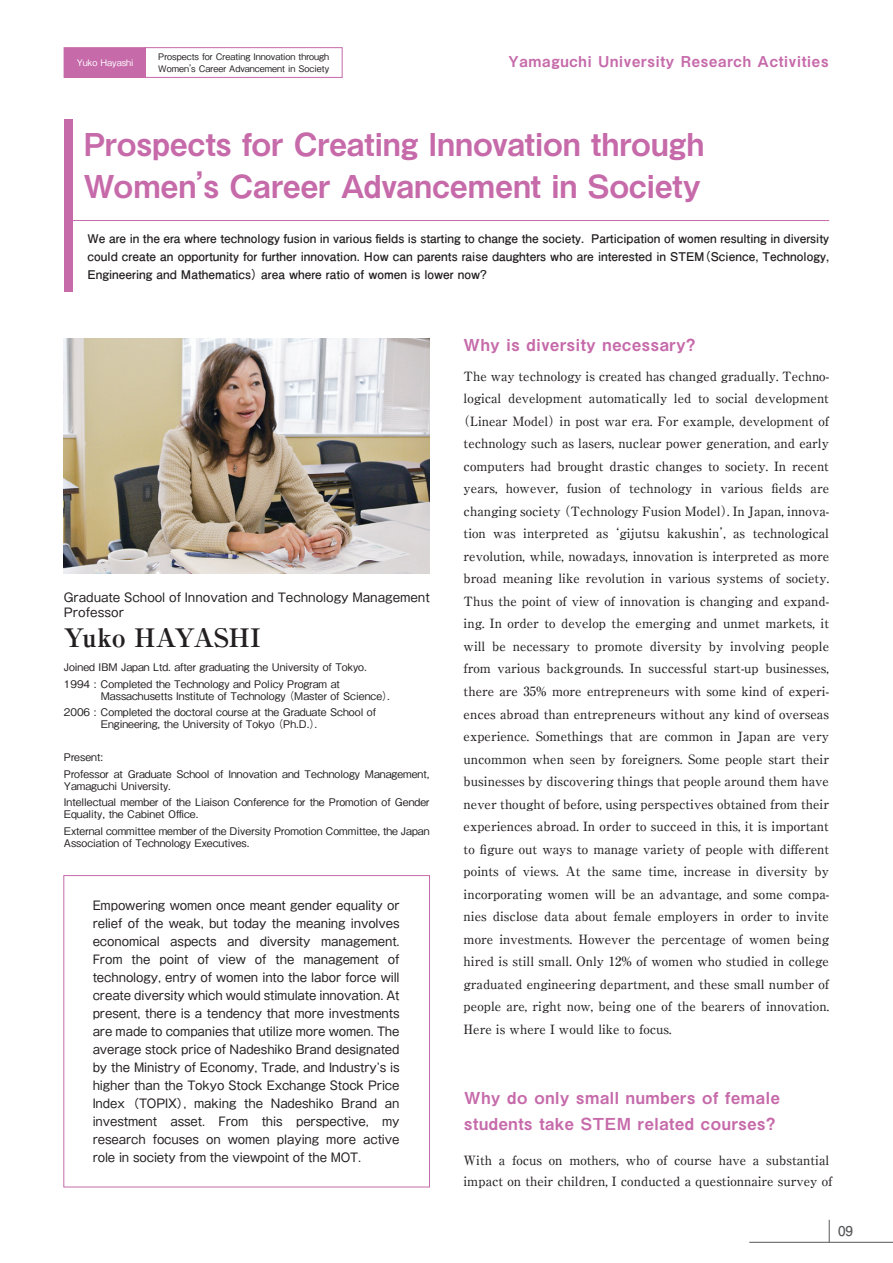
<style>
.page{position:relative;width:893px;height:1263px;background:#fff}
.page>*{position:absolute;margin:0;border:0;box-sizing:border-box;transform-origin:0 0}
.t1{font:31.5px/42px "Midashi Go Pro MB31";letter-spacing:.005em;color:#c66aaa}
.t2{font:700 expanded 25.5px "Ryumin Pro";letter-spacing:-.005em;color:#231f20}
.t3{font:16.5px/25.5px "Midashi Go Pro MB31";letter-spacing:.04em;color:#c66aaa}
.t4{font:15px "Midashi Go Pro MB31";letter-spacing:.05em;color:#c66aaa}
.t5{font:700 13.5px "Futo Go B101 Pro";color:#57585a}
.t6{font:500 12.75px/21.8px "Ryumin Pro";color:#231f20}
.t7{font:12px/18px "Gothic MB101 Pr 6 N";letter-spacing:-.01em;color:#231f20;text-align:justify}
.t8{font:700 12px/18px "Futo Go B101 Pro";color:#231f20;text-align:justify}
.t9{font:12px/15px "Gothic MB101 Pro";letter-spacing:-.01em;color:#231f20}
.t10{font:500 10.5px/16.5px "Gothic BBB Pro";color:#231f20}
.t11{font:500 9px/12px "Gothic BBB Pro";color:#231f20}
.t12{font:500 9px "Gothic BBB Pro";color:#fff}
</style>
<div class="page">
<img style="left:64px;top:339px;width:366px;height:235px">
<div style="left:64px;top:120px;width:8px;height:172px;background:#c66aaa"></div>
<hr style="left:70px;top:220px;width:759px;height:1px;background:#c66aaa">
<div style="left:63px;top:875px;width:367px;height:312px;border:1px solid #c66aaa"></div>
<div style="left:64px;top:48px;width:81px;height:29px;background:#c66aaa"></div>
<div style="left:64px;top:47px;width:82px;height:31px;border:1px solid #c66aaa"></div>
<div style="left:145px;top:47px;width:198px;height:31px;border:1px solid #c66aaa"></div>
<hr style="left:749px;top:1242px;width:144px;height:1px;background:#57585a">
<svg style="left:829px;top:1220px;width:1px;height:22px"></svg>
<p class="t12" style="left:77px;top:55px;width:58px">Yuko Hayashi</p>
<p class="t11" style="left:158px;top:50px;width:173px">Prospects for Creating Innovation through<br>Women’s Career Advancement in Society</p>
<p class="t4" style="left:508px;top:50px;width:322px">Yamaguchi University Research Activities</p>
<p class="t1" style="left:84px;top:119px;width:622px">Prospects for Creating Innovation through<br>Women’s Career Advancement in Society</p>
<p class="t8" style="left:88px;top:228px;width:743px">We are in the era where technology fusion in various fields is starting to change the society. Participation of women resulting in diversity could create an opportunity for further innovation. How can parents raise daughters who are interested in STEM（Science, Technology, Engineering and Mathematics）area where ratio of women is lower now?</p>
<p class="t9" style="left:64px;top:588px;width:368px">Graduate School of Innovation and Technology Management<br>Professor</p>
<p class="t2" style="left:64px;top:617px;width:199px">Yuko HAYASHI</p>
<p class="t10" style="left:64px;top:658px;width:305px">Joined IBM Japan Ltd. after graduating the University of Tokyo.<br>1994 : Completed the Technology and Policy Program at</p>
<p class="t10" style="left:64px;top:686px;width:330px">　　　 Massachusetts Institute of Technology （Master of Science）.<br>2006 : Completed the doctoral course at the Graduate School of</p>
<p class="t10" style="left:64px;top:715px;width:258px">　　　 Engineering, the University of Tokyo （Ph.D.）.</p>
<p class="t10" style="left:64px;top:748px;width:367px">Present:<br>Professor at Graduate School of Innovation and Technology Management,</p>
<p class="t10" style="left:64px;top:776px;width:367px">Yamaguchi University.<br>Intellectual member of the Liaison Conference for the Promotion of Gender</p>
<p class="t10" style="left:64px;top:805px;width:367px">Equality, the Cabinet Office.<br>External committee member of the Diversity Promotion Committee, the Japan</p>
<p class="t10" style="left:64px;top:833px;width:187px">Association of Technology Executives.</p>
<p class="t7" style="left:93px;top:896px;width:308px">Empowering women once meant gender equality or relief of the weak, but today the meaning involves economical aspects and diversity management.<br>From the point of view of the management of technology, entry of women into the labor force will create diversity which would stimulate innovation. At present, there is a tendency that more investments are made to companies that utilize more women. The average stock price of Nadeshiko Brand designated by the Ministry of Economy, Trade, and Industryʼs is higher than the Tokyo Stock Exchange Stock Price Index （TOPIX）, making the Nadeshiko Brand an investment asset. From this perspective, my research focuses on women playing more active role in society from the viewpoint of the MOT.</p>
<p class="t3" style="left:464px;top:330px;width:233px">Why is diversity necessary?</p>
<p class="t6" style="left:464px;top:364px;width:367px">The way technology is created has changed gradually. Techno-</p>
<p class="t6" style="left:464px;top:387px;width:367px">logical development automatically led to social development</p>
<p class="t6" style="left:457px;top:409px;width:373px">（Linear Model）in post war era. For example, development of</p>
<p class="t6" style="left:464px;top:432px;width:367px">technology such as lasers, nuclear power generation, and early</p>
<p class="t6" style="left:464px;top:454px;width:367px">computers had brought drastic changes to society. In recent</p>
<p class="t6" style="left:464px;top:477px;width:367px">years, however, fusion of technology in various fields are</p>
<p class="t6" style="left:464px;top:499px;width:367px">changing society （Technology Fusion Model）. In Japan, innova-</p>
<p class="t6" style="left:464px;top:522px;width:367px">tion was interpreted as ‘gijutsu kakushin’, as technological</p>
<p class="t6" style="left:464px;top:544px;width:367px">revolution, while, nowadays, innovation is interpreted as more</p>
<p class="t6" style="left:464px;top:567px;width:367px">broad meaning like revolution in various systems of society.</p>
<p class="t6" style="left:464px;top:589px;width:367px">Thus the point of view of innovation is changing and expand-</p>
<p class="t6" style="left:464px;top:612px;width:367px">ing. In order to develop the emerging and unmet markets, it</p>
<p class="t6" style="left:464px;top:634px;width:367px">will be necessary to promote diversity by involving people</p>
<p class="t6" style="left:464px;top:657px;width:367px">from various backgrounds. In successful start-up businesses,</p>
<p class="t6" style="left:464px;top:679px;width:367px">there are 35% more entrepreneurs with some kind of experi-</p>
<p class="t6" style="left:464px;top:702px;width:367px">ences abroad than entrepreneurs without any kind of overseas</p>
<p class="t6" style="left:464px;top:724px;width:367px">experience. Somethings that are common in Japan are very</p>
<p class="t6" style="left:464px;top:747px;width:367px">uncommon when seen by foreigners. Some people start their</p>
<p class="t6" style="left:464px;top:769px;width:367px">businesses by discovering things that people around them have</p>
<p class="t6" style="left:464px;top:792px;width:367px">never thought of before, using perspectives obtained from their</p>
<p class="t6" style="left:464px;top:814px;width:367px">experiences abroad. In order to succeed in this, it is important</p>
<p class="t6" style="left:464px;top:837px;width:367px">to figure out ways to manage variety of people with different</p>
<p class="t6" style="left:464px;top:859px;width:367px">points of views. At the same time, increase in diversity by</p>
<p class="t6" style="left:464px;top:882px;width:367px">incorporating women will be an advantage, and some compa-</p>
<p class="t6" style="left:464px;top:904px;width:367px">nies disclose data about female employers in order to invite</p>
<p class="t6" style="left:464px;top:927px;width:367px">more investments. However the percentage of women being</p>
<p class="t6" style="left:464px;top:949px;width:367px">hired is still small. Only 12% of women who studied in college</p>
<p class="t6" style="left:464px;top:972px;width:367px">graduated engineering department, and these small number of</p>
<p class="t6" style="left:464px;top:994px;width:367px">people are, right now, being one of the bearers of innovation.</p>
<p class="t6" style="left:464px;top:1017px;width:209px">Here is where I would like to focus.</p>
<p class="t3" style="left:464px;top:1083px;width:317px">Why do only small numbers of female students take STEM related courses?</p>
<p class="t6" style="left:463px;top:1148px;width:370px">With a focus on mothers, who of course have a substantial impact on their children, I conducted a questionnaire survey of</p>
<p class="t5" style="left:838px;top:1220px;width:17px">09</p>
</div>
